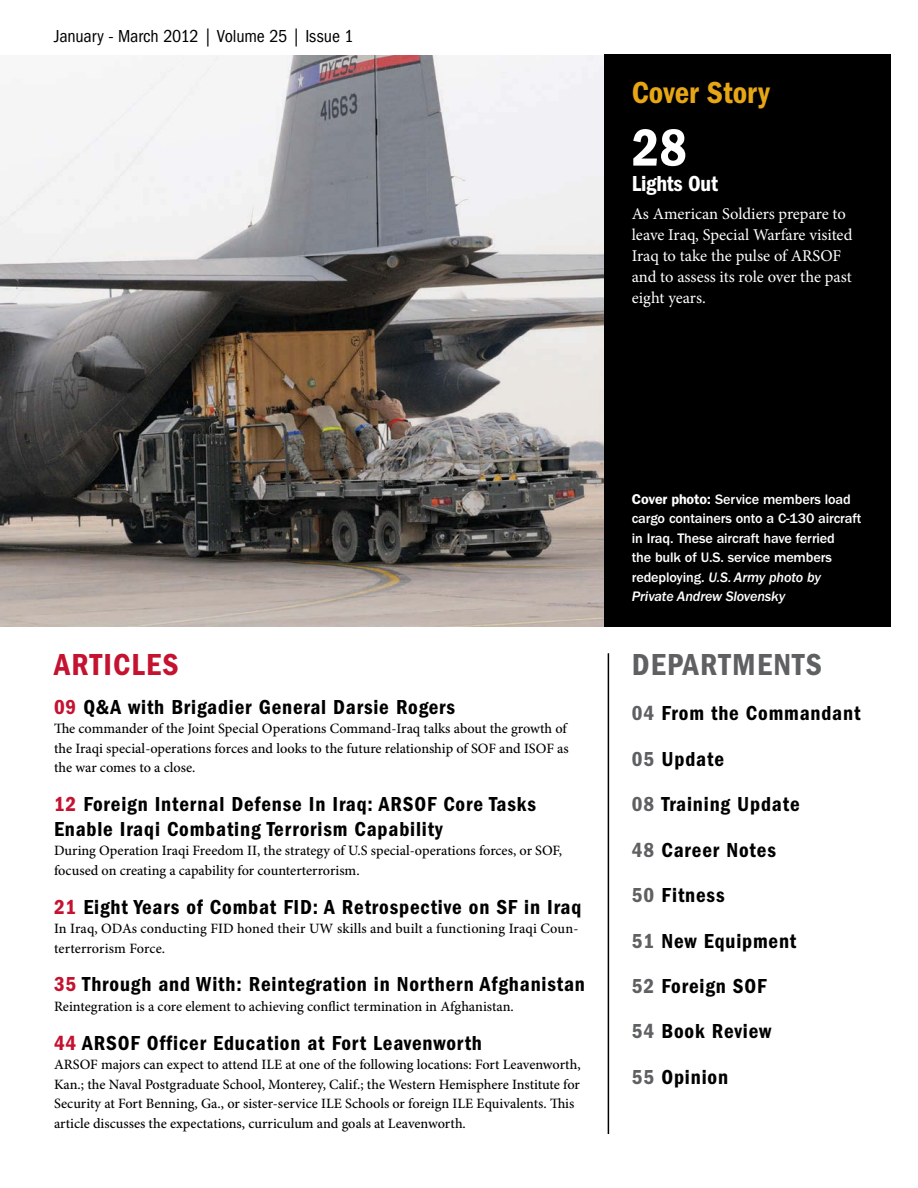
<style>
.page{position:relative;width:918px;height:1188px;background:#fff}
.page>*{position:absolute;margin:0;border:0;box-sizing:border-box;transform-origin:0 0}
.Subhead_Dk_Red{font:54px "ITC Franklin Gothic Std Dm Cd";color:#fff}
.TOC_dept__main{font:31.5px "ITC Franklin Gothic Std Dm Cd";letter-spacing:.04em;color:#5f6062}
.Subhead_Dk_Red-2{font:31.5px "ITC Franklin Gothic Std Dm Cd";color:#e7a614}
.TOC_Articles_main{font:31.5px "ITC Franklin Gothic Std Dm Cd";letter-spacing:.04em;color:#c41230}
.Subhead_Dk_Red-3{font:22.5px "ITC Franklin Gothic Std Dm Cd";letter-spacing:-.01em;color:#fff}
.TOC_Article_header{font:21px/25.2px "ITC Franklin Gothic Std Dm Cd";letter-spacing:.04em;color:#000}
.TOC_Departments{font:21px "ITC Franklin Gothic Std Dm Cd";letter-spacing:.04em;color:#000}
.t1{font:condensed 18px "ITC Franklin Gothic Std";letter-spacing:-.01em;color:#000}
.Cover_Story_body{font:16.5px/21px "Minion Pro";letter-spacing:-.005em;color:#fff}
.TOC_Article_body{font:500 14.25px/19.5px "Minion Pro";color:#000}
.TOC_Article_header-2{font:500 14.25px/19.5px "ITC Franklin Gothic Std";letter-spacing:-.01em;color:#fff}
.s1{color:#c41230}
.s2{font-weight:600}
.s3{font-family:"ITC Franklin Gothic Std Med It";font-weight:400}
.s4{color:#5f6062}
</style>
<div class="page">
<hr style="left:608px;top:653px;width:1px;height:481px;background:#000">
<img style="left:0;top:55px;width:605px;height:571px">
<div style="left:605px;top:54px;width:286px;height:572px;background:#000"></div>
<p class="t1" style="left:54px;top:26px;width:301px">January - March 2012 | Volume 25 | Issue 1</p>
<p class="Subhead_Dk_Red-2" style="left:632px;top:74px;width:139px">Cover Story</p>
<p class="Subhead_Dk_Red" style="left:632px;top:117px;width:57px">28</p>
<p class="Subhead_Dk_Red-3" style="left:632px;top:171px;width:88px">Lights Out</p>
<p class="Cover_Story_body" style="left:632px;top:203px;width:222px">As American Soldiers prepare to leave Iraq, Special Warfare visited<br>Iraq to take the pulse of ARSOF and to assess its role over the past eight years.</p>
<p class="TOC_Articles_main" style="left:54px;top:646px;width:126px">ARTICLES</p>
<p class="TOC_Article_header" style="left:54px;top:694px;width:403px"><span class="s1">09</span> Q&amp;A with Brigadier General Darsie Rogers</p>
<p class="TOC_Article_body" style="left:54px;top:719px;width:516px">The commander of the Joint Special Operations Command-Iraq talks about the growth of the Iraqi special-operations forces and looks to the future relationship of SOF and ISOF as the war comes to a close.</p>
<p class="TOC_Article_header" style="left:54px;top:791px;width:483px"><span class="s1">12</span> Foreign Internal Defense In Iraq: ARSOF Core Tasks<br>Enable Iraqi Combating Terrorism Capability</p>
<p class="TOC_Article_body" style="left:54px;top:842px;width:510px">During Operation Iraqi Freedom II, the strategy of U.S special-operations forces, or SOF, focused on creating a capability for counterterrorism.</p>
<p class="TOC_Article_header" style="left:54px;top:894px;width:529px"><span class="s1">21</span> Eight Years of Combat FID: A Retrospective on SF in Iraq</p>
<p class="TOC_Article_body" style="left:54px;top:919px;width:526px">In Iraq, ODAs conducting FID honed their UW skills and built a functioning Iraqi Coun&shy;terterrorism Force.</p>
<p class="TOC_Article_header" style="left:54px;top:972px;width:532px"><span class="s1">35</span> Through and With: Reintegration in Northern Afghanistan</p>
<p class="TOC_Article_body" style="left:54px;top:997px;width:461px">Reintegration is a core element to achieving conflict termination in Afghanistan.</p>
<p class="TOC_Article_header" style="left:54px;top:1030px;width:430px"><span class="s1">44</span> ARSOF Officer Education at Fort Leavenworth</p>
<p class="TOC_Article_body" style="left:54px;top:1055px;width:528px">ARSOF majors can expect to attend ILE at one of the following locations: Fort Leavenworth, Kan.; the Naval Postgraduate School, Monterey, Calif.; the Western Hemisphere Institute for Security at Fort Benning, Ga., or sister-service ILE Schools or foreign ILE Equivalents. This article discusses the expectations, curriculum and goals at Leavenworth.</p>
<p class="TOC_Article_header-2" style="left:632px;top:489px;width:231px"><span class="s2">Cover photo:</span> Service members load cargo containers onto a C-130 aircraft in Iraq. These aircraft have ferried<br>the bulk of U.S. service members redeploying. <span class="s3">U.S. Army photo by Private Andrew Slovensky</span></p>
<p class="TOC_dept__main" style="left:632px;top:646px;width:192px">DEPARTMENTS</p>
<p class="TOC_Departments" style="left:632px;top:701px;width:230px"><span class="s4">04</span> From the Commandant</p>
<p class="TOC_Departments" style="left:632px;top:747px;width:94px"><span class="s4">05</span> Update</p>
<p class="TOC_Departments" style="left:632px;top:792px;width:169px"><span class="s4">08</span> Training Update</p>
<p class="TOC_Departments" style="left:632px;top:838px;width:146px"><span class="s4">48</span> Career Notes</p>
<p class="TOC_Departments" style="left:632px;top:883px;width:94px"><span class="s4">50</span> Fitness</p>
<p class="TOC_Departments" style="left:632px;top:929px;width:166px"><span class="s4">51</span> New Equipment</p>
<p class="TOC_Departments" style="left:632px;top:974px;width:136px"><span class="s4">52</span> Foreign SOF</p>
<p class="TOC_Departments" style="left:632px;top:1020px;width:141px"><span class="s4">54</span> Book Review</p>
<p class="TOC_Departments" style="left:632px;top:1065px;width:98px"><span class="s4">55</span> Opinion</p>
</div>
